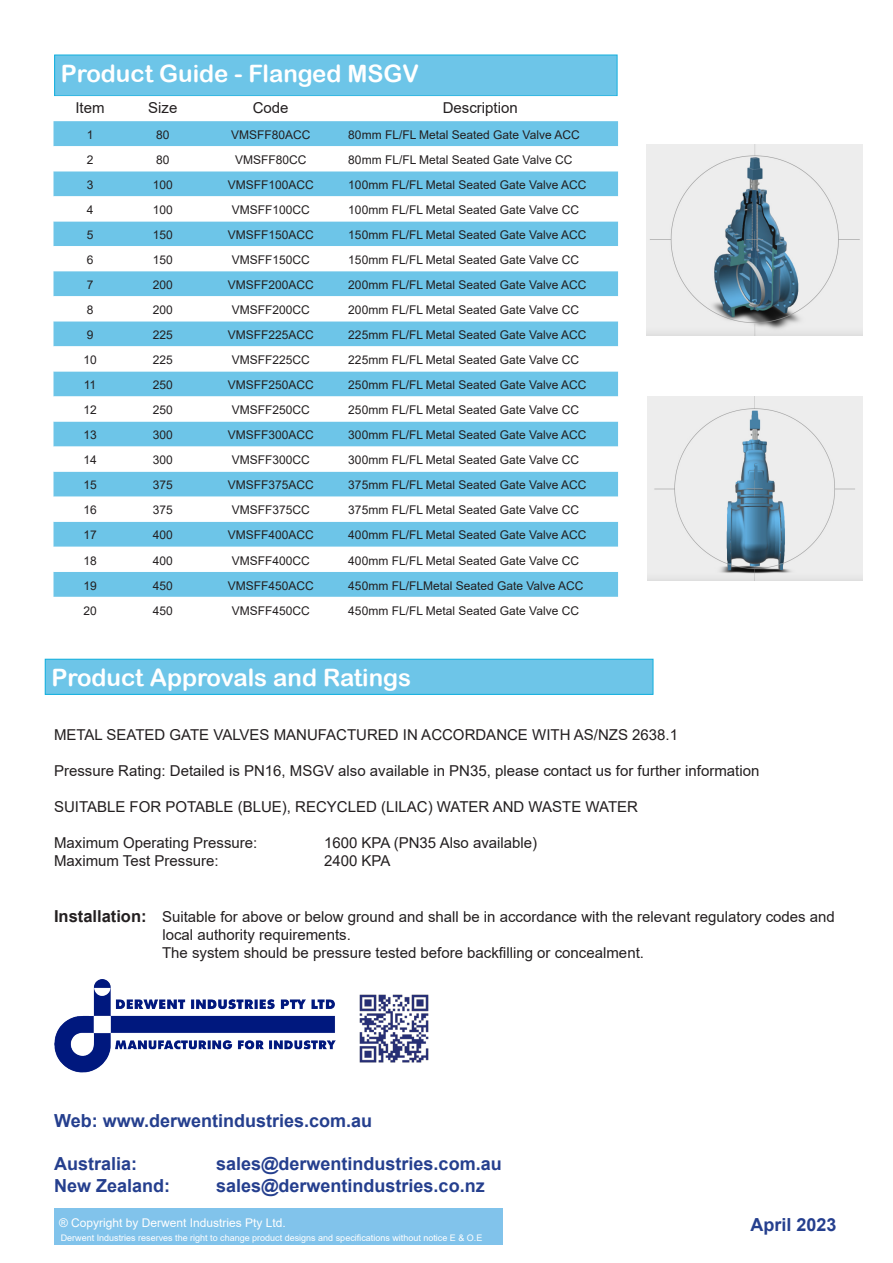
<style>
.page{position:relative;width:893px;height:1263px;background:#fff}
.page>*{position:absolute;margin:0;border:0;box-sizing:border-box;transform-origin:0 0}
.t1{font:24px "Arial Rounded MT Bold";color:#fff}
.t2{font:700 18px "Arial";color:#253f8e}
.t3{font:15px "Arial";color:#231f20}
.t4{font:12px "Arial";color:#231f20}
.t5{font:12px "Arial";color:#fff}
.t6{font:9px "Arial";color:#fff}
.s1{font-weight:700;font-size:16.5px}
</style>
<div class="page">
<div style="left:55px;top:55px;width:562px;height:41px;background:#6dc5e8"></div>
<div style="left:54px;top:55px;width:563px;height:41px;border:1px solid #13b0de"></div>
<div style="left:54px;top:121px;width:564px;height:25px;background:#6dc5e8"></div>
<svg style="left:54px;top:171px;width:564px;height:426px;fill:#6dc5e8"></svg>
<div style="left:54px;top:1209px;width:449px;height:36px;background:#81c3eb"></div>
<img style="left:646px;top:144px;width:216px;height:191px">
<img style="left:647px;top:396px;width:215px;height:185px">
<div style="left:45px;top:659px;width:608px;height:35px;background:#6dc5e8"></div>
<div style="left:45px;top:659px;width:608px;height:35px;border:1px solid #13b0de"></div>
<img style="left:54px;top:979px;width:282px;height:94px">
<img style="left:359px;top:994px;width:70px;height:69px">
<p class="t1" style="left:61px;top:59px;width:360px">Product Guide - Flanged MSGV</p>
<p class="t3" style="left:75px;top:97px;width:31px">Item</p>
<p class="t3" style="left:148px;top:97px;width:31px">Size</p>
<p class="t3" style="left:253px;top:97px;width:37px">Code</p>
<p class="t3" style="left:443px;top:97px;width:77px">Description</p>
<p class="t4" style="left:87px;top:126px;width:8px">1</p>
<p class="t4" style="left:156px;top:126px;width:15px">80</p>
<p class="t4" style="left:231px;top:126px;width:81px">VMSFF80ACC</p>
<p class="t4" style="left:348px;top:126px;width:233px">80mm FL/FL Metal Seated Gate Valve ACC</p>
<p class="t4" style="left:87px;top:151px;width:8px">2</p>
<p class="t4" style="left:156px;top:151px;width:15px">80</p>
<p class="t4" style="left:235px;top:151px;width:73px">VMSFF80CC</p>
<p class="t4" style="left:348px;top:151px;width:226px">80mm FL/FL Metal Seated Gate Valve CC</p>
<p class="t4" style="left:87px;top:177px;width:8px">3</p>
<p class="t4" style="left:153px;top:177px;width:22px">100</p>
<p class="t4" style="left:228px;top:177px;width:88px">VMSFF100ACC</p>
<p class="t4" style="left:348px;top:177px;width:240px">100mm FL/FL Metal Seated Gate Valve ACC</p>
<p class="t4" style="left:87px;top:202px;width:8px">4</p>
<p class="t4" style="left:153px;top:202px;width:22px">100</p>
<p class="t4" style="left:232px;top:202px;width:80px">VMSFF100CC</p>
<p class="t4" style="left:348px;top:202px;width:232px">100mm FL/FL Metal Seated Gate Valve CC</p>
<p class="t4" style="left:87px;top:227px;width:8px">5</p>
<p class="t4" style="left:153px;top:227px;width:22px">150</p>
<p class="t4" style="left:228px;top:227px;width:88px">VMSFF150ACC</p>
<p class="t4" style="left:348px;top:227px;width:240px">150mm FL/FL Metal Seated Gate Valve ACC</p>
<p class="t4" style="left:87px;top:251px;width:8px">6</p>
<p class="t4" style="left:153px;top:251px;width:22px">150</p>
<p class="t4" style="left:232px;top:251px;width:80px">VMSFF150CC</p>
<p class="t4" style="left:348px;top:251px;width:232px">150mm FL/FL Metal Seated Gate Valve CC</p>
<p class="t4" style="left:87px;top:276px;width:8px">7</p>
<p class="t4" style="left:153px;top:276px;width:22px">200</p>
<p class="t4" style="left:228px;top:276px;width:88px">VMSFF200ACC</p>
<p class="t4" style="left:348px;top:276px;width:240px">200mm FL/FL Metal Seated Gate Valve ACC</p>
<p class="t4" style="left:87px;top:301px;width:8px">8</p>
<p class="t4" style="left:153px;top:301px;width:22px">200</p>
<p class="t4" style="left:232px;top:301px;width:80px">VMSFF200CC</p>
<p class="t4" style="left:348px;top:301px;width:232px">200mm FL/FL Metal Seated Gate Valve CC</p>
<p class="t4" style="left:87px;top:327px;width:8px">9</p>
<p class="t4" style="left:153px;top:327px;width:22px">225</p>
<p class="t4" style="left:228px;top:327px;width:88px">VMSFF225ACC</p>
<p class="t4" style="left:348px;top:327px;width:240px">225mm FL/FL Metal Seated Gate Valve ACC</p>
<p class="t4" style="left:83px;top:352px;width:15px">10</p>
<p class="t4" style="left:153px;top:352px;width:22px">225</p>
<p class="t4" style="left:232px;top:352px;width:80px">VMSFF225CC</p>
<p class="t4" style="left:348px;top:352px;width:232px">225mm FL/FL Metal Seated Gate Valve CC</p>
<p class="t4" style="left:84px;top:377px;width:14px">11</p>
<p class="t4" style="left:153px;top:377px;width:22px">250</p>
<p class="t4" style="left:228px;top:377px;width:88px">VMSFF250ACC</p>
<p class="t4" style="left:348px;top:377px;width:240px">250mm FL/FL Metal Seated Gate Valve ACC</p>
<p class="t4" style="left:83px;top:402px;width:15px">12</p>
<p class="t4" style="left:153px;top:402px;width:22px">250</p>
<p class="t4" style="left:232px;top:402px;width:80px">VMSFF250CC</p>
<p class="t4" style="left:348px;top:402px;width:232px">250mm FL/FL Metal Seated Gate Valve CC</p>
<p class="t4" style="left:83px;top:427px;width:15px">13</p>
<p class="t4" style="left:153px;top:427px;width:22px">300</p>
<p class="t4" style="left:228px;top:427px;width:88px">VMSFF300ACC</p>
<p class="t4" style="left:348px;top:427px;width:240px">300mm FL/FL Metal Seated Gate Valve ACC</p>
<p class="t4" style="left:83px;top:452px;width:15px">14</p>
<p class="t4" style="left:153px;top:452px;width:22px">300</p>
<p class="t4" style="left:232px;top:452px;width:80px">VMSFF300CC</p>
<p class="t4" style="left:348px;top:452px;width:232px">300mm FL/FL Metal Seated Gate Valve CC</p>
<p class="t4" style="left:83px;top:477px;width:15px">15</p>
<p class="t4" style="left:153px;top:477px;width:22px">375</p>
<p class="t4" style="left:228px;top:477px;width:88px">VMSFF375ACC</p>
<p class="t4" style="left:348px;top:477px;width:240px">375mm FL/FL Metal Seated Gate Valve ACC</p>
<p class="t4" style="left:83px;top:502px;width:15px">16</p>
<p class="t4" style="left:153px;top:502px;width:22px">375</p>
<p class="t4" style="left:232px;top:502px;width:80px">VMSFF375CC</p>
<p class="t4" style="left:348px;top:502px;width:232px">375mm FL/FL Metal Seated Gate Valve CC</p>
<p class="t4" style="left:83px;top:527px;width:15px">17</p>
<p class="t4" style="left:153px;top:527px;width:22px">400</p>
<p class="t4" style="left:228px;top:527px;width:88px">VMSFF400ACC</p>
<p class="t4" style="left:348px;top:527px;width:240px">400mm FL/FL Metal Seated Gate Valve ACC</p>
<p class="t4" style="left:83px;top:552px;width:15px">18</p>
<p class="t4" style="left:153px;top:552px;width:22px">400</p>
<p class="t4" style="left:232px;top:552px;width:80px">VMSFF400CC</p>
<p class="t4" style="left:348px;top:552px;width:232px">400mm FL/FL Metal Seated Gate Valve CC</p>
<p class="t4" style="left:83px;top:577px;width:15px">19</p>
<p class="t4" style="left:153px;top:577px;width:22px">450</p>
<p class="t4" style="left:228px;top:577px;width:88px">VMSFF450ACC</p>
<p class="t4" style="left:348px;top:577px;width:237px">450mm FL/FLMetal Seated Gate Valve ACC</p>
<p class="t4" style="left:83px;top:602px;width:15px">20</p>
<p class="t4" style="left:153px;top:602px;width:22px">450</p>
<p class="t4" style="left:232px;top:602px;width:80px">VMSFF450CC</p>
<p class="t4" style="left:348px;top:602px;width:232px">450mm FL/FL Metal Seated Gate Valve CC</p>
<p class="t1" style="left:51px;top:663px;width:361px">Product Approvals and Ratings</p>
<p class="t3" style="left:54px;top:724px;width:626px">METAL SEATED GATE VALVES MANUFACTURED IN ACCORDANCE WITH AS/NZS 2638.1</p>
<p class="t3" style="left:54px;top:760px;width:707px">Pressure Rating: Detailed is PN16, MSGV also available in PN35, please contact us for further information</p>
<p class="t3" style="left:54px;top:796px;width:585px">SUITABLE FOR POTABLE (BLUE), RECYCLED (LILAC) WATER AND WASTE WATER</p>
<p class="t3" style="left:54px;top:832px;width:205px">Maximum Operating Pressure:</p>
<p class="t3" style="left:324px;top:832px;width:215px">1600 KPA (PN35 Also available)</p>
<p class="t3" style="left:54px;top:850px;width:166px">Maximum Test Pressure:</p>
<p class="t3" style="left:324px;top:850px;width:68px">2400 KPA</p>
<p class="t3" style="left:54px;top:906px;width:782px"><span class="s1">Installation:</span> Suitable for above or below ground and shall be in accordance with the relevant regulatory codes and</p>
<p class="t3" style="left:162px;top:924px;width:190px">local authority requirements.</p>
<p class="t3" style="left:162px;top:942px;width:483px">The system should be pressure tested before backfilling or concealment.</p>
<p class="t2" style="left:54px;top:1108px;width:320px">Web: www.derwentindustries.com.au</p>
<p class="t2" style="left:54px;top:1151px;width:85px">Australia:</p>
<p class="t2" style="left:216px;top:1151px;width:287px">sales@derwentindustries.com.au</p>
<p class="t2" style="left:54px;top:1173px;width:118px">New Zealand:</p>
<p class="t2" style="left:216px;top:1173px;width:270px">sales@derwentindustries.co.nz</p>
<p class="t5" style="left:59px;top:1214px;width:228px">® Copyright by Derwent Industries Pty Ltd.</p>
<p class="t6" style="left:61px;top:1231px;width:423px">Derwent Industries reserves the right to change product designs and specifications without notice E &amp; O.E</p>
<p class="t2" style="left:750px;top:1212px;width:88px">April 2023</p>
</div>
